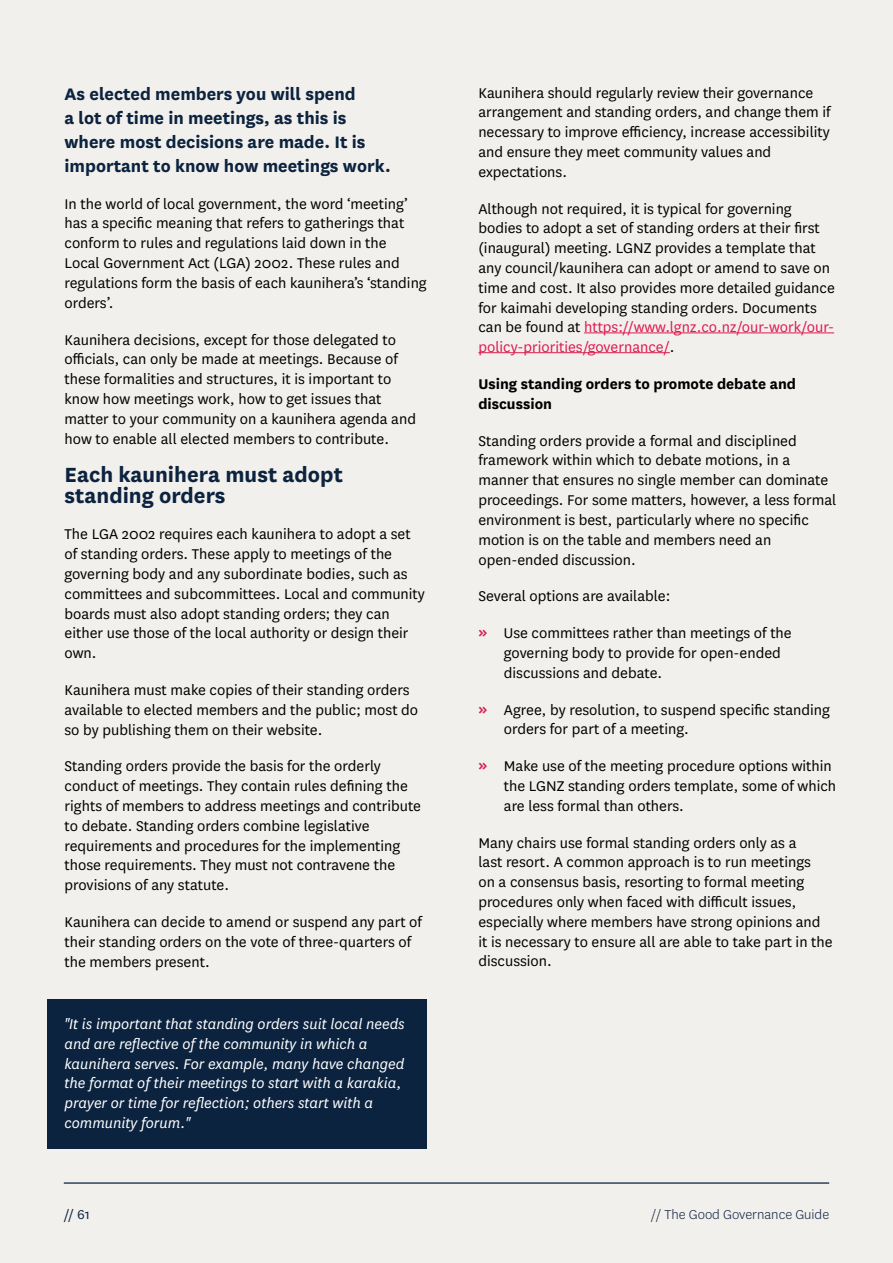
<style>
.page{position:relative;width:893px;height:1263px;background:#f2f0ed}
.page>*{position:absolute;margin:0;border:0;box-sizing:border-box;transform-origin:0 0}
.t1{font:700 24px/21px "National";color:#0c233f}
.t2{font:700 19.5px/24px "National";color:#0c233f}
.t3{font:16.5px/19.8px "National";color:#000}
.t4{font:italic 16.5px/19.8px "National";color:#fff}
.t5{font:700 16.5px/19.8px "National";color:#000}
.t6{font:300 15px "National";color:#0c233f}
.t7{font:15px "National";color:#0c233f}
.s1{color:#dd1b4f}
</style>
<div class="page">
<div style="left:48px;top:999px;width:379px;height:150px;background:#0c233f"></div>
<hr style="left:584px;top:332px;width:250px;height:1px;background:#dd1b4f">
<hr style="left:478px;top:352px;width:192px;height:1px;background:#dd1b4f">
<hr style="left:64px;top:1182px;width:765px;height:2px;background:#0c233f">
<p class="t2" style="left:65px;top:80px;width:328px">As elected members you will spend<br>a lot of time in meetings, as this is where most decisions are made. It is important to know how meetings work.</p>
<p class="t3" style="left:65px;top:193px;width:364px">In the world of local government, the word ‘meeting’ has a specific meaning that refers to gatherings that conform to rules and regulations laid down in the<br>Local Government Act (LGA) 2002. These rules and regulations form the basis of each kaunihera’s ‘standing orders’.</p>
<p class="t3" style="left:65px;top:329px;width:353px">Kaunihera decisions, except for those delegated to officials, can only be made at meetings. Because of these formalities and structures, it is important to know how meetings work, how to get issues that matter to your community on a kaunihera agenda and how to enable all elected members to contribute.</p>
<h1 class="t1" style="left:65px;top:462px;width:280px">Each kaunihera must adopt standing orders</h1>
<p class="t3" style="left:65px;top:524px;width:362px">The LGA 2002 requires each kaunihera to adopt a set of standing orders. These apply to meetings of the governing body and any subordinate bodies, such as committees and subcommittees. Local and community boards must also adopt standing orders; they can either use those of the local authority or design their own.</p>
<p class="t3" style="left:65px;top:679px;width:355px">Kaunihera must make copies of their standing orders available to elected members and the public; most do so by publishing them on their website.</p>
<p class="t3" style="left:65px;top:756px;width:358px">Standing orders provide the basis for the orderly conduct of meetings. They contain rules defining the rights of members to address meetings and contribute to debate. Standing orders combine legislative requirements and procedures for the implementing those requirements. They must not contravene the provisions of any statute.</p>
<p class="t3" style="left:65px;top:911px;width:359px">Kaunihera can decide to amend or suspend any part of their standing orders on the vote of three-quarters of the members present.</p>
<p class="t4" style="left:65px;top:1013px;width:342px">"It is important that standing orders suit local needs and are reflective of the community in which a kaunihera serves. For example, many have changed the format of their meetings to start with a karakia, prayer or time for reflection; others start with a community forum."</p>
<p class="t3" style="left:478px;top:82px;width:354px">Kaunihera should regularly review their governance arrangement and standing orders, and change them if necessary to improve efficiency, increase accessibility and ensure they meet community values and expectations.</p>
<p class="t3" style="left:478px;top:198px;width:358px">Although not required, it is typical for governing bodies to adopt a set of standing orders at their first (inaugural) meeting. LGNZ provides a template that any council/kaunihera can adopt or amend to save on time and cost. It also provides more detailed guidance for kaimahi developing standing orders. Documents can be found at <span class="s1">https://www.lgnz.co.nz/our-work/our&shy;policy-priorities/governance/</span>.</p>
<p class="t5" style="left:478px;top:373px;width:319px">Using standing orders to promote debate and discussion</p>
<p class="t3" style="left:478px;top:430px;width:359px">Standing orders provide a formal and disciplined framework within which to debate motions, in a manner that ensures no single member can dominate proceedings. For some matters, however, a less formal environment is best, particularly where no specific motion is on the table and members need an open-ended discussion.</p>
<p class="t3" style="left:478px;top:586px;width:194px">Several options are available:</p>
<p class="t3" style="left:504px;top:622px;width:289px">Use committees rather than meetings of the governing body to provide for open-ended discussions and debate.</p>
<p class="t3" style="left:504px;top:699px;width:328px">Agree, by resolution, to suspend specific standing orders for part of a meeting.</p>
<p class="t3" style="left:504px;top:755px;width:334px">Make use of the meeting procedure options within the LGNZ standing orders template, some of which are less formal than others.</p>
<p class="t3" style="left:478px;top:832px;width:356px">Many chairs use formal standing orders only as a<br>last resort. A common approach is to run meetings<br>on a consensus basis, resorting to formal meeting procedures only when faced with difficult issues, especially where members have strong opinions and it is necessary to ensure all are able to take part in the discussion.</p>
<p class="t7" style="left:64px;top:1204px;width:28px">// 61</p>
<p class="t6" style="left:651px;top:1205px;width:180px">// The Good Governance Guide</p>
</div>
